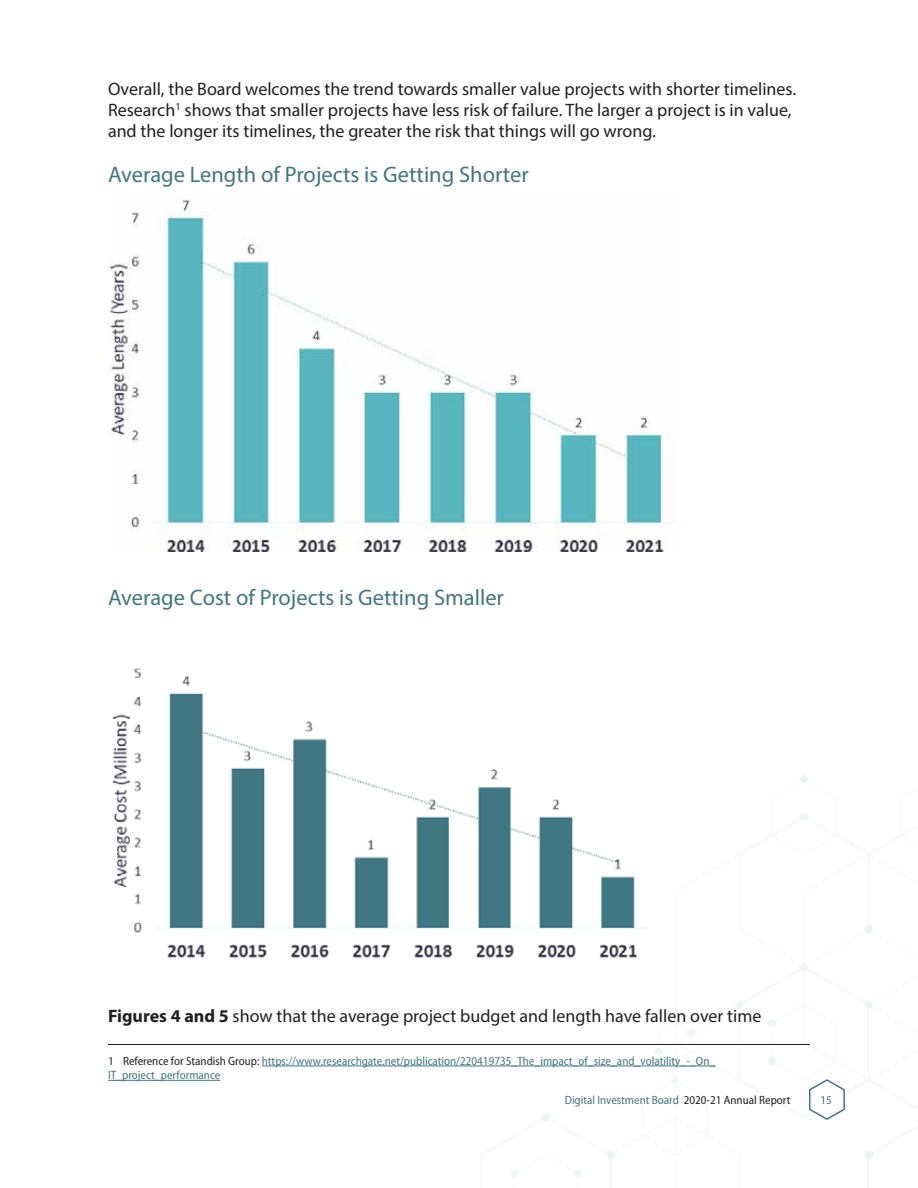
<style>
.page{position:relative;width:918px;height:1188px;background:#fff}
.page>*{position:absolute;margin:0;border:0;box-sizing:border-box;transform-origin:0 0}
.Body{font:22.5px "Myriad Pro";color:#417683}
.Table_Titles{font:22.5px "Myriad Pro";color:#417683}
.Body-2{font:18px/21px "Myriad Pro";color:#231f20}
.Table_Footer_Row{font:semi-condensed 12px/14.4px "Myriad Pro";color:#417683}
.s1{font-weight:700}
.s2{color:#231f20}
</style>
<div class="page">
<hr style="left:108px;top:1044px;width:702px;height:1px;background:#231f20">
<hr style="left:262px;top:1066px;width:453px;height:1px;background:#417683">
<hr style="left:108px;top:1080px;width:112px;height:1px;background:#417683">
<img style="left:109px;top:200px;width:559px;height:351px">
<img style="left:112px;top:668px;width:295px;height:290px">
<svg style="left:407px;top:768px;width:511px;height:420px"></svg>
<p class="Body-2" style="left:108px;top:78px;width:690px">Overall, the Board welcomes the trend towards smaller value projects with shorter timelines.<br>Research<sup>1</sup> shows that smaller projects have less risk of failure. The larger a project is in value, and the longer its timelines, the greater the risk that things will go wrong.</p>
<p class="Body" style="left:108px;top:160px;width:422px">Average Length of Projects is Getting Shorter</p>
<p class="Table_Titles" style="left:108px;top:583px;width:397px">Average Cost of Projects is Getting Smaller</p>
<p class="Body-2" style="left:108px;top:1005px;width:655px"><span class="s1">Figures 4 and 5</span> show that the average project budget and length have fallen over time</p>
<p class="Table_Footer_Row" style="left:108px;top:1054px;width:609px"><span class="s2">1 Reference for Standish Group:</span> https://www.researchgate.net/publication/220419735_The_impact_of_size_and_volatility_-_On_<br>IT_project_performance</p>
<p class="Table_Footer_Row" style="left:565px;top:1093px;width:227px">Digital Investment Board <span class="s2">2020-21 Annual Report</span></p>
<p class="Table_Footer_Row" style="left:821px;top:1093px;width:13px">15</p>
</div>
